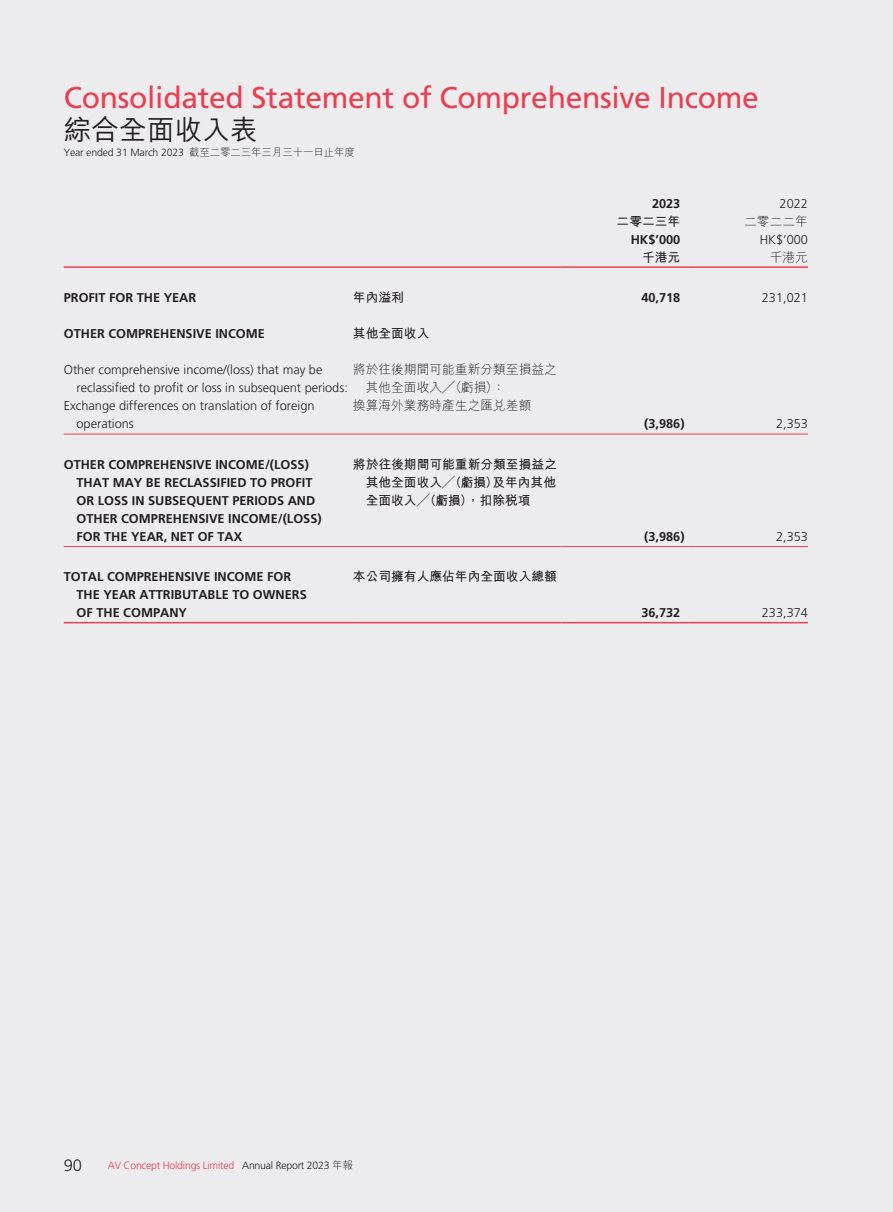
<style>
.page{position:relative;width:893px;height:1212px;background:#ececee}
.page>*{position:absolute;margin:0;border:0;box-sizing:border-box;transform-origin:0 0}
.t1{font:30px "Frutiger LT Std";letter-spacing:-.01em;color:#eb3e51}
.t2{font:500 27.75px "M Hei HK";color:#231f20}
.t3{font:300 16.5px "Frutiger LT Std";color:#231f20}
.t4{font:700 12.75px/18px "Frutiger LT Std";color:#231f20}
.t5{font:300 12.75px/18px "Frutiger LT Std";color:#231f20}
.t6{font:700 12.75px/18px "M Hei HK";color:#231f20;text-align:justify}
.t7{font:300 12.75px/18px "M Hei HK";color:#231f20}
.t8{font:300 10.5px "Frutiger LT Std";letter-spacing:-.02em;color:#eb3e51}
.t9{font:300 10.5px "Frutiger LT Std";letter-spacing:-.015em;color:#231f20}
.s1{font-family:"M Hei HK"}
.s2{color:#231f20}
.s3{font-family:"M Hei HK";color:#231f20}
</style>
<div class="page">
<hr style="left:64px;top:266px;width:289px;height:2px;background:#eb3e51">
<hr style="left:353px;top:266px;width:208px;height:2px;background:#eb3e51">
<hr style="left:561px;top:266px;width:128px;height:2px;background:#eb3e51">
<hr style="left:689px;top:266px;width:119px;height:2px;background:#eb3e51">
<hr style="left:64px;top:434px;width:289px;height:1px;background:#eb3e51">
<hr style="left:353px;top:434px;width:208px;height:1px;background:#eb3e51">
<hr style="left:561px;top:434px;width:128px;height:1px;background:#eb3e51">
<hr style="left:689px;top:434px;width:119px;height:1px;background:#eb3e51">
<hr style="left:64px;top:546px;width:289px;height:1px;background:#eb3e51">
<hr style="left:353px;top:546px;width:208px;height:1px;background:#eb3e51">
<hr style="left:561px;top:546px;width:128px;height:1px;background:#eb3e51">
<hr style="left:689px;top:546px;width:119px;height:1px;background:#eb3e51">
<hr style="left:64px;top:622px;width:289px;height:1px;background:#eb3e51">
<hr style="left:353px;top:622px;width:208px;height:1px;background:#eb3e51">
<hr style="left:561px;top:622px;width:128px;height:1px;background:#eb3e51">
<hr style="left:689px;top:622px;width:119px;height:1px;background:#eb3e51">
<h1 class="t1" style="left:64px;top:80px;width:696px">Consolidated Statement of Comprehensive Income</h1>
<h2 class="t2" style="left:64px;top:110px;width:196px">綜合全面收入表</h2>
<p class="t9" style="left:64px;top:146px;width:293px">Year ended 31 March 2023 <span class="s1">截至二零二三年三月三十一日止年度</span></p>
<p class="t4" style="left:652px;top:194px;width:30px">2023</p>
<p class="t5" style="left:780px;top:195px;width:30px">2022</p>
<p class="t6" style="left:617px;top:211px;width:65px">二零二三年</p>
<p class="t7" style="left:744px;top:212px;width:65px">二零二二年</p>
<p class="t4" style="left:631px;top:230px;width:51px">HK$’000</p>
<p class="t5" style="left:760px;top:231px;width:50px">HK$’000</p>
<p class="t6" style="left:642px;top:247px;width:40px">千港元</p>
<p class="t7" style="left:770px;top:248px;width:40px">千港元</p>
<p class="t4" style="left:64px;top:289px;width:134px">PROFIT FOR THE YEAR</p>
<p class="t6" style="left:353px;top:288px;width:52px">年內溢利</p>
<p class="t4" style="left:641px;top:289px;width:40px">40,718</p>
<p class="t5" style="left:762px;top:289px;width:48px">231,021</p>
<p class="t4" style="left:64px;top:325px;width:203px">OTHER COMPREHENSIVE INCOME</p>
<p class="t6" style="left:353px;top:324px;width:78px">其他全面收入</p>
<p class="t5" style="left:77px;top:361px;width:273px;text-indent:-13px">Other comprehensive income/(loss) that may be reclassified to profit or loss in subsequent periods:</p>
<p class="t7" style="left:366px;top:360px;width:193px;text-indent:-13px">將於往後期間可能重新分類至損益之其他全面收入╱（虧損）：</p>
<p class="t5" style="left:77px;top:397px;width:240px;text-indent:-13px">Exchange differences on translation of foreign operations</p>
<p class="t7" style="left:353px;top:396px;width:180px">換算海外業務時產生之匯兌差額</p>
<p class="t4" style="left:644px;top:415px;width:42px">(3,986)</p>
<p class="t5" style="left:776px;top:415px;width:33px">2,353</p>
<p class="t4" style="left:77px;top:455px;width:247px;text-indent:-13px">OTHER COMPREHENSIVE INCOME/(LOSS)<br>THAT MAY BE RECLASSIFIED TO PROFIT<br>OR LOSS IN SUBSEQUENT PERIODS AND<br>OTHER COMPREHENSIVE INCOME/(LOSS)<br>FOR THE YEAR, NET OF TAX</p>
<p class="t6" style="left:366px;top:454px;width:193px;text-indent:-13px">將於往後期間可能重新分類至損益之其他全面收入╱（虧損）及年內其他全面收入╱（虧損），扣除稅項</p>
<p class="t4" style="left:77px;top:568px;width:232px;text-indent:-13px">TOTAL COMPREHENSIVE INCOME FOR<br>THE YEAR ATTRIBUTABLE TO OWNERS<br>OF THE COMPANY</p>
<p class="t6" style="left:353px;top:567px;width:205px">本公司擁有人應佔年內全面收入總額</p>
<p class="t4" style="left:644px;top:527px;width:42px">(3,986)</p>
<p class="t5" style="left:776px;top:528px;width:33px">2,353</p>
<p class="t4" style="left:641px;top:604px;width:40px">36,732</p>
<p class="t5" style="left:762px;top:604px;width:48px">233,374</p>
<p class="t3" style="left:64px;top:1155px;width:20px">90</p>
<p class="t8" style="left:108px;top:1159px;width:247px">AV Concept Holdings Limited <span class="s2">Annual Report 2023</span> <span class="s3">年報</span></p>
</div>
